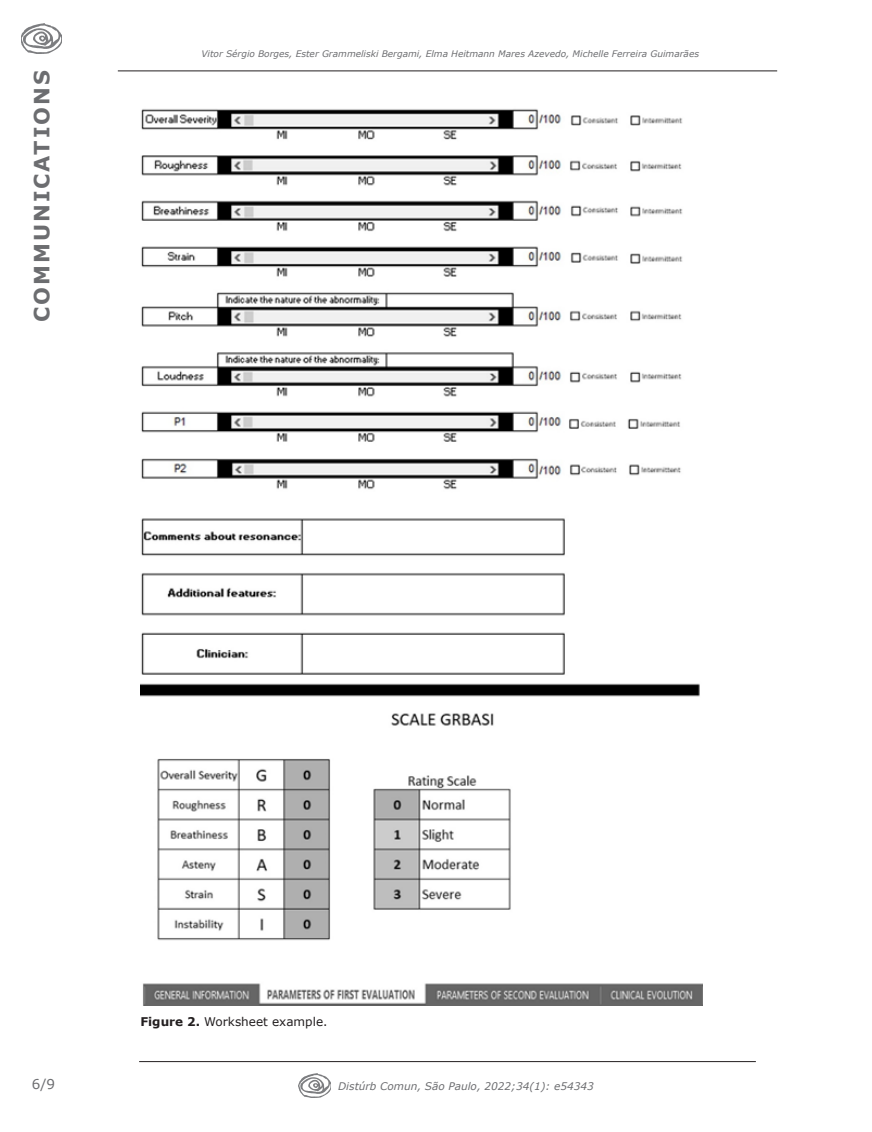
<style>
.page{position:relative;width:872px;height:1132px;background:#fff}
.page>*{position:absolute;margin:0;border:0;box-sizing:border-box;transform-origin:0 0}
.t1{font:700 21px "Verdana";letter-spacing:.095em;color:#6c6d70}
.t2{font:13.5px "Verdana";color:#6c6d70}
.Tabelas_e_Gráficos{font:12px "Verdana";color:#231f20}
.t3{font:italic 10.5px "Verdana";color:#6c6d70}
.t4{font:italic 9px "Verdana";color:#6c6d70}
.s1{font-weight:700}
</style>
<div class="page">
<hr style="left:118px;top:70px;width:659px;height:1px;background:#231f20">
<img style="left:21px;top:24px;width:41px;height:29px">
<hr style="left:139px;top:1060px;width:617px;height:1px;background:#231f20">
<img style="left:299px;top:1073px;width:32px;height:23px">
<img style="left:140px;top:109px;width:563px;height:896px">
<h1 class="t1" style="left:27px;top:322px;width:253px;rotate:-90deg">COMMUNICATIONS</h1>
<p class="t4" style="left:201px;top:47px;width:499px">Vitor Sérgio Borges, Ester Grammeliski Bergami, Elma Heitmann Mares Azevedo, Michelle Ferreira Guimarães</p>
<p class="Tabelas_e_Gráficos" style="left:140px;top:1012px;width:189px"><span class="s1">Figure 2.</span> Worksheet example.</p>
<h2 class="t2" style="left:32px;top:1074px;width:25px">6/9</h2>
<p class="t3" style="left:338px;top:1078px;width:257px">Distúrb Comun, São Paulo, 2022;34(1): e54343</p>
</div>
